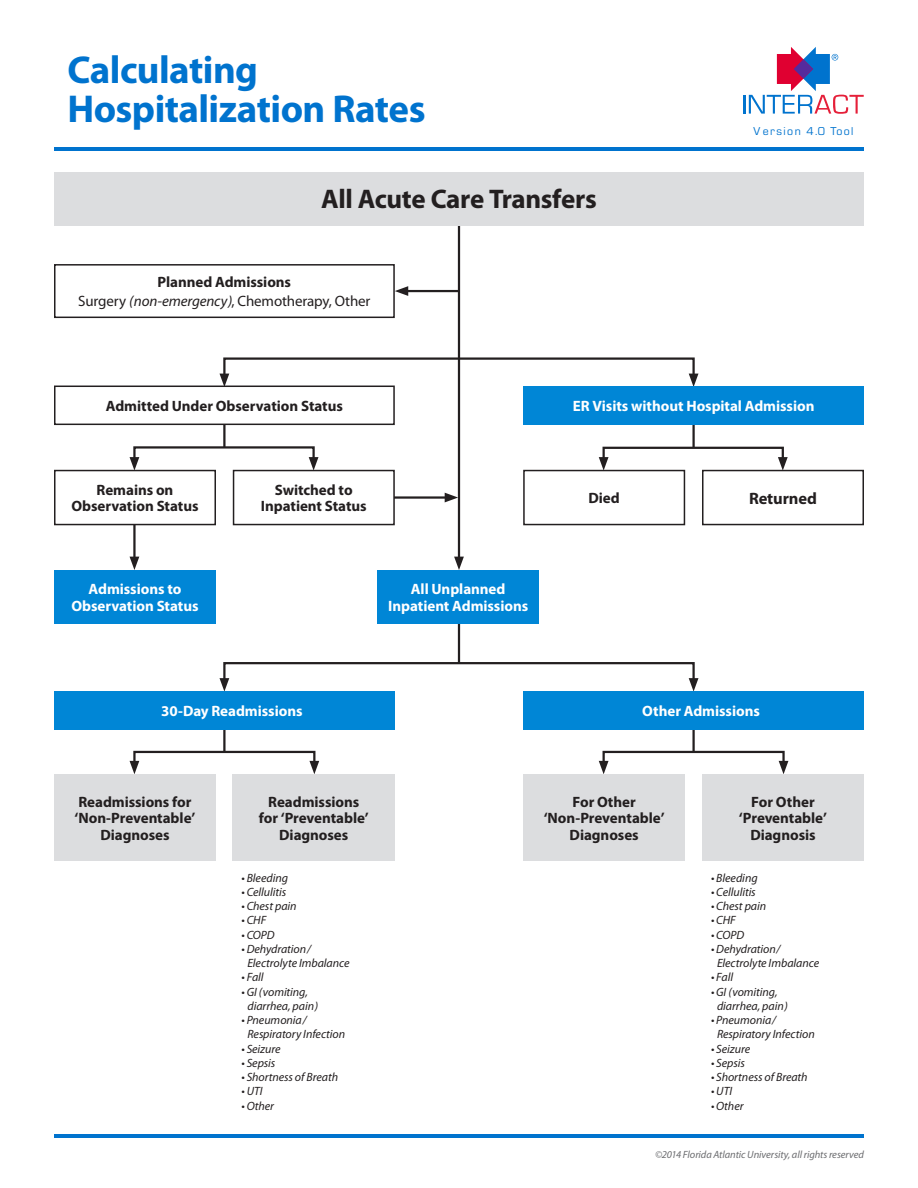
<style>
.page{position:relative;width:918px;height:1188px;background:#fff}
.page>*{position:absolute;margin:0;border:0;box-sizing:border-box;transform-origin:0 0}
.t1{font:700 39px "Myriad Pro";letter-spacing:-.015em;color:#0073ce}
.t2{font:700 27px "Myriad Pro";letter-spacing:-.015em;color:#231f20}
.t3{font:700 16.5px "Myriad Pro";letter-spacing:-.005em;color:#231f20}
.t4{font:700 15px/16.5px "Myriad Pro";letter-spacing:-.005em;color:#231f20;text-align:center}
.t5{font:700 15px/16.5px "Myriad Pro";letter-spacing:-.005em;color:#fff;text-align:center}
.t6{font:15px "Myriad Pro";letter-spacing:-.01em;color:#231f20}
.t7{font:italic 12px/14.2px "Myriad Pro";letter-spacing:-.005em;color:#231f20}
.t8{font:11.85px "Eurostile T";letter-spacing:.12em;color:#0073ce}
.t9{font:italic 10.5px "Myriad Pro";letter-spacing:-.005em;color:#6c6d70}
.s1{font-style:italic}
</style>
<div class="page">
<svg style="left:743px;top:47px;width:121px;height:67px"></svg>
<hr style="left:54px;top:148px;width:810px;height:3px;background:#0073ce">
<hr style="left:54px;top:1134px;width:810px;height:3px;background:#0073ce">
<hr style="left:133px;top:515px;width:3px;height:46px;background:#231f20">
<svg style="left:130px;top:557px;width:9px;height:13px"></svg>
<hr style="left:458px;top:212px;width:2px;height:349px;background:#231f20">
<svg style="left:454px;top:557px;width:10px;height:13px"></svg>
<hr style="left:458px;top:622px;width:2px;height:41px;background:#231f20">
<div style="left:133px;top:751px;width:182px;height:15px;border:2px solid #231f20"></div>
<svg style="left:309px;top:761px;width:10px;height:13px"></svg>
<svg style="left:130px;top:761px;width:9px;height:13px"></svg>
<div style="left:603px;top:751px;width:182px;height:15px;border:2px solid #231f20"></div>
<svg style="left:779px;top:761px;width:9px;height:13px"></svg>
<svg style="left:599px;top:761px;width:10px;height:13px"></svg>
<div style="left:603px;top:447px;width:181px;height:15px;border:2px solid #231f20"></div>
<svg style="left:778px;top:457px;width:10px;height:13px"></svg>
<svg style="left:599px;top:457px;width:10px;height:13px"></svg>
<div style="left:133px;top:446px;width:182px;height:16px;border:2px solid #231f20"></div>
<svg style="left:309px;top:457px;width:9px;height:13px"></svg>
<svg style="left:130px;top:457px;width:9px;height:13px"></svg>
<hr style="left:223px;top:728px;width:3px;height:24px;background:#231f20">
<hr style="left:692px;top:728px;width:3px;height:24px;background:#231f20">
<hr style="left:692px;top:422px;width:3px;height:26px;background:#231f20">
<hr style="left:223px;top:424px;width:3px;height:23px;background:#231f20">
<div style="left:54px;top:172px;width:810px;height:54px;background:#dcdddf"></div>
<hr style="left:404px;top:290px;width:55px;height:2px;background:#231f20">
<svg style="left:395px;top:286px;width:13px;height:10px"></svg>
<hr style="left:393px;top:496px;width:56px;height:3px;background:#231f20">
<svg style="left:445px;top:493px;width:13px;height:9px"></svg>
<div style="left:223px;top:357px;width:472px;height:22px;border:2px solid #231f20"></div>
<svg style="left:689px;top:374px;width:9px;height:12px"></svg>
<svg style="left:220px;top:374px;width:9px;height:12px"></svg>
<div style="left:223px;top:662px;width:472px;height:21px;border:2px solid #231f20"></div>
<svg style="left:689px;top:678px;width:9px;height:14px"></svg>
<svg style="left:220px;top:678px;width:9px;height:14px"></svg>
<div style="left:54px;top:692px;width:341px;height:38px;background:#0086d6"></div>
<div style="left:523px;top:692px;width:341px;height:38px;background:#0086d6"></div>
<div style="left:523px;top:386px;width:341px;height:38px;background:#0086d6"></div>
<div style="left:54px;top:774px;width:162px;height:87px;background:#dcdddf"></div>
<div style="left:523px;top:774px;width:162px;height:87px;background:#dcdddf"></div>
<div style="left:233px;top:774px;width:162px;height:87px;background:#dcdddf"></div>
<div style="left:702px;top:774px;width:162px;height:87px;background:#dcdddf"></div>
<div style="left:233px;top:470px;width:162px;height:55px;border:2px solid #231f20"></div>
<div style="left:377px;top:570px;width:162px;height:54px;background:#0086d6"></div>
<div style="left:54px;top:570px;width:162px;height:54px;background:#0086d6"></div>
<div style="left:54px;top:264px;width:341px;height:54px;border:2px solid #231f20"></div>
<div style="left:54px;top:386px;width:341px;height:39px;border:2px solid #231f20"></div>
<div style="left:523px;top:470px;width:162px;height:55px;border:2px solid #231f20"></div>
<div style="left:55px;top:471px;width:160px;height:54px;background:#fff"></div>
<div style="left:54px;top:470px;width:162px;height:55px;border:2px solid #231f20"></div>
<div style="left:702px;top:470px;width:162px;height:55px;border:2px solid #231f20"></div>
<p class="t1" style="left:68px;top:48px;width:192px">Calculating</p>
<p class="t1" style="left:68px;top:87px;width:360px">Hospitalization Rates</p>
<p class="t2" style="left:321px;top:184px;width:277px">All Acute Care Transfers</p>
<p class="t4" style="left:158px;top:274px;width:135px">Planned Admissions</p>
<p class="t6" style="left:78px;top:293px;width:294px">Surgery <span class="s1">(non-emergency)</span>, Chemotherapy, Other</p>
<p class="t8" style="left:753px;top:125px;width:101px">Version 4.0 Tool</p>
<p class="t4" style="left:106px;top:398px;width:239px">Admitted Under Observation Status</p>
<p class="t5" style="left:573px;top:398px;width:243px">ER Visits without Hospital Admission</p>
<p class="t4" style="left:261px;top:482px;width:107px">Switched to<br>Inpatient Status</p>
<p class="t4" style="left:71px;top:482px;width:129px">Remains on<br>Observation Status</p>
<p class="t3" style="left:749px;top:489px;width:69px">Returned</p>
<p class="t4" style="left:589px;top:490px;width:33px">Died</p>
<p class="t5" style="left:71px;top:581px;width:129px">Admissions to<br>Observation Status</p>
<p class="t5" style="left:388px;top:581px;width:142px">All Unplanned<br>Inpatient Admissions</p>
<p class="t5" style="left:161px;top:703px;width:143px">30-Day Readmissions</p>
<p class="t5" style="left:642px;top:703px;width:119px">Other Admissions</p>
<p class="t4" style="left:75px;top:794px;width:122px">Readmissions for ‘Non-Preventable’<br>Diagnoses</p>
<p class="t4" style="left:544px;top:794px;width:122px">For Other ‘Non-Preventable’<br>Diagnoses</p>
<p class="t4" style="left:259px;top:794px;width:112px">Readmissions for ‘Preventable’<br>Diagnoses</p>
<p class="t4" style="left:739px;top:794px;width:90px">For Other ‘Preventable’<br>Diagnosis</p>
<p class="t7" style="left:241px;top:871px;width:48px">• Bleeding</p>
<p class="t7" style="left:241px;top:885px;width:46px">• Cellulitis</p>
<p class="t7" style="left:241px;top:899px;width:57px">• Chest pain</p>
<p class="t7" style="left:241px;top:914px;width:26px">• CHF</p>
<p class="t7" style="left:241px;top:928px;width:35px">• COPD</p>
<p class="t7" style="left:247px;top:942px;width:104px;text-indent:-6px">• Dehydration/<br>Electrolyte Imbalance</p>
<p class="t7" style="left:241px;top:971px;width:24px">• Fall</p>
<p class="t7" style="left:247px;top:985px;width:72px;text-indent:-6px">• GI (vomiting, diarrhea, pain)</p>
<p class="t7" style="left:247px;top:1013px;width:99px;text-indent:-6px">• Pneumonia/<br>Respiratory Infection</p>
<p class="t7" style="left:241px;top:1042px;width:41px">• Seizure</p>
<p class="t7" style="left:241px;top:1056px;width:35px">• Sepsis</p>
<p class="t7" style="left:241px;top:1070px;width:98px">• Shortness of Breath</p>
<p class="t7" style="left:241px;top:1085px;width:23px">• UTI</p>
<p class="t7" style="left:241px;top:1099px;width:34px">• Other</p>
<p class="t7" style="left:711px;top:871px;width:48px">• Bleeding</p>
<p class="t7" style="left:711px;top:885px;width:46px">• Cellulitis</p>
<p class="t7" style="left:711px;top:899px;width:57px">• Chest pain</p>
<p class="t7" style="left:711px;top:914px;width:26px">• CHF</p>
<p class="t7" style="left:711px;top:928px;width:35px">• COPD</p>
<p class="t7" style="left:717px;top:942px;width:104px;text-indent:-6px">• Dehydration/<br>Electrolyte Imbalance</p>
<p class="t7" style="left:711px;top:971px;width:24px">• Fall</p>
<p class="t7" style="left:717px;top:985px;width:72px;text-indent:-6px">• GI (vomiting, diarrhea, pain)</p>
<p class="t7" style="left:717px;top:1013px;width:99px;text-indent:-6px">• Pneumonia/<br>Respiratory Infection</p>
<p class="t7" style="left:711px;top:1042px;width:41px">• Seizure</p>
<p class="t7" style="left:711px;top:1056px;width:35px">• Sepsis</p>
<p class="t7" style="left:711px;top:1070px;width:98px">• Shortness of Breath</p>
<p class="t7" style="left:711px;top:1085px;width:23px">• UTI</p>
<p class="t7" style="left:711px;top:1099px;width:34px">• Other</p>
<p class="t9" style="left:655px;top:1148px;width:210px">©2014 Florida Atlantic University, all rights reserved</p>
</div>
